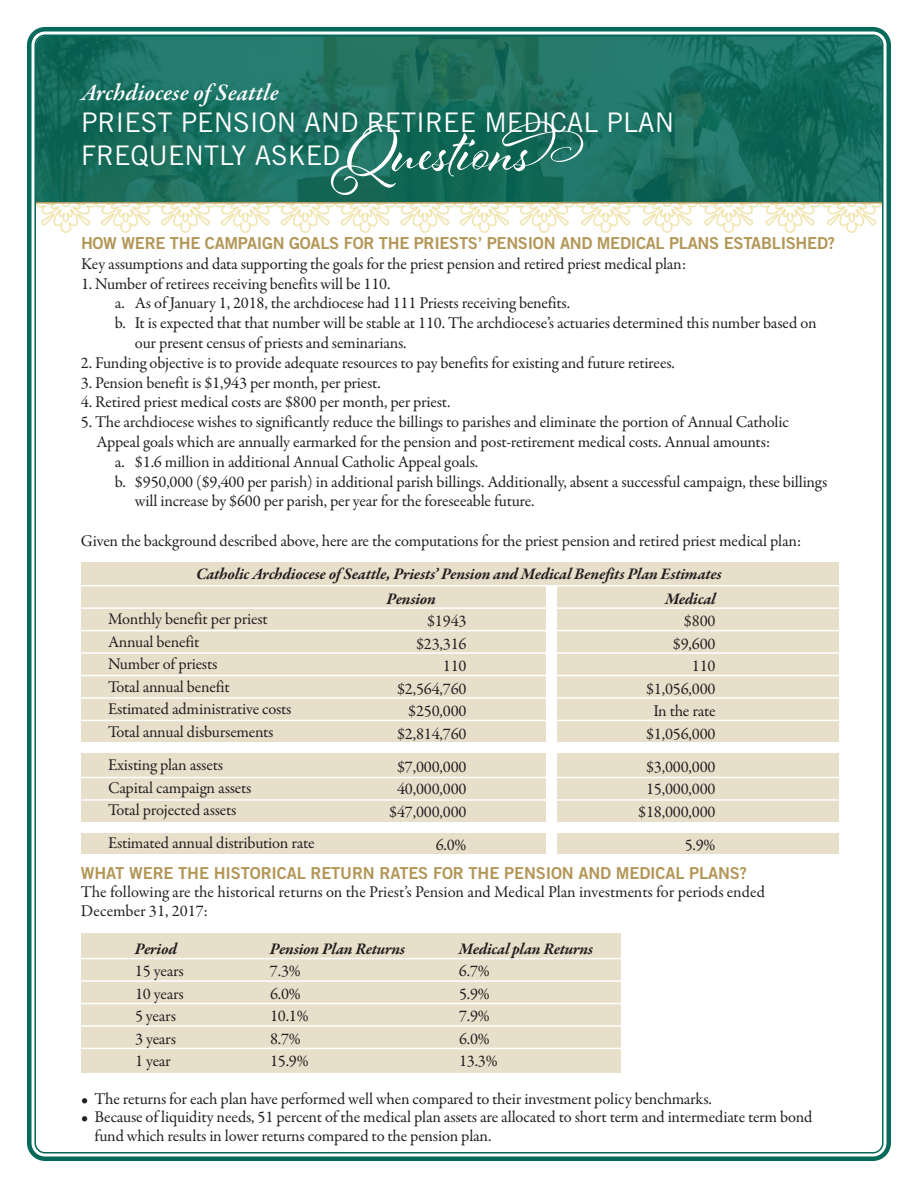
<style>
.page{position:relative;width:918px;height:1188px;background:#fff}
.page>*{position:absolute;margin:0;border:0;box-sizing:border-box;transform-origin:0 0}
.t1{font:69px "Al Fresco";color:#fff}
.t2{font:27px/32.4px "Trade Gothic LT Std";color:#fff}
.t3{font:italic 600 24px "Garamond Premr Pro";color:#fff}
.t4{font:16.5px/22.5px "Garamond Premr Pro";letter-spacing:-.01em;color:#231f20}
.t5{font:16.5px "Trade Gothic LT Std Bd 2";letter-spacing:-.02em;color:#b39758}
.t6{font:italic 700 16.5px "Garamond Premr Pro";letter-spacing:-.015em;color:#231f20}
</style>
<div class="page">
<svg style="left:37px;top:204px;width:844px;height:29px"></svg>
<div style="left:81px;top:933px;width:540px;height:139px;background:#e7dfca"></div>
<hr style="left:81px;top:958px;width:540px;height:1px;background:#fff">
<hr style="left:81px;top:980px;width:540px;height:2px;background:#fff">
<hr style="left:81px;top:1003px;width:540px;height:1px;background:#fff">
<hr style="left:81px;top:1025px;width:540px;height:2px;background:#fff">
<hr style="left:81px;top:1048px;width:540px;height:1px;background:#fff">
<div style="left:81px;top:563px;width:757px;height:291px;background:#e7dfca"></div>
<hr style="left:81px;top:630px;width:761px;height:1px;background:#fff">
<hr style="left:81px;top:607px;width:761px;height:2px;background:#fff">
<hr style="left:81px;top:585px;width:761px;height:1px;background:#fff">
<hr style="left:81px;top:652px;width:761px;height:2px;background:#fff">
<hr style="left:81px;top:675px;width:761px;height:1px;background:#fff">
<hr style="left:81px;top:777px;width:761px;height:1px;background:#fff">
<hr style="left:81px;top:697px;width:761px;height:2px;background:#fff">
<hr style="left:81px;top:799px;width:761px;height:2px;background:#fff">
<hr style="left:81px;top:720px;width:761px;height:1px;background:#fff">
<div style="left:81px;top:742px;width:762px;height:11px;background:#fff"></div>
<div style="left:81px;top:822px;width:762px;height:10px;background:#fff"></div>
<img style="left:37px;top:37px;width:844px;height:165px">
<div style="left:71px;top:82px;width:607px;height:99px;background:#066a5b;opacity:.75"></div>
<div style="left:27px;top:27px;width:864px;height:1134px;border:4px solid #066a5b;border-radius:16px"></div>
<div style="left:546px;top:586px;width:11px;height:269px;background:#fff"></div>
<hr style="left:36px;top:202px;width:846px;height:1px;background:#b39758">
<h3 class="t3" style="left:81px;top:78px;width:199px">Archdiocese of Seattle</h3>
<h2 class="t2" style="left:81px;top:106px;width:595px">PRIEST PENSION AND RETIREE MEDICAL PLAN<br>FREQUENTLY ASKED</h2>
<h1 class="t1" style="left:331px;top:105px;width:270px">Questions</h1>
<p class="t5" style="left:81px;top:233px;width:756px">HOW WERE THE CAMPAIGN GOALS FOR THE PRIESTS’ PENSION AND MEDICAL PLANS ESTABLISHED?</p>
<p class="t4" style="left:81px;top:253px;width:607px">Key assumptions and data supporting the goals for the priest pension and retired priest medical plan:</p>
<p class="t4" style="left:81px;top:272px;width:311px">1. Number of retirees receiving benefits will be 110.</p>
<p class="t4" style="left:115px;top:292px;width:457px">a. As of January 1, 2018, the archdiocese had 111 Priests receiving benefits.</p>
<p class="t4" style="left:115px;top:312px;width:703px">b. It is expected that that number will be stable at 110. The archdiocese’s actuaries determined this number based on</p>
<p class="t4" style="left:135px;top:332px;width:273px">our present census of priests and seminarians.</p>
<p class="t4" style="left:81px;top:352px;width:596px">2. Funding objective is to provide adequate resources to pay benefits for existing and future retirees.</p>
<p class="t4" style="left:81px;top:371px;width:301px">3. Pension benefit is $1,943 per month, per priest.</p>
<p class="t4" style="left:81px;top:391px;width:371px">4. Retired priest medical costs are $800 per month, per priest.</p>
<p class="t4" style="left:81px;top:411px;width:710px">5. The archdiocese wishes to significantly reduce the billings to parishes and eliminate the portion of Annual Catholic</p>
<p class="t4" style="left:97px;top:431px;width:675px">Appeal goals which are annually earmarked for the pension and post-retirement medical costs. Annual amounts:</p>
<p class="t4" style="left:115px;top:451px;width:365px">a. $1.6 million in additional Annual Catholic Appeal goals.</p>
<p class="t4" style="left:115px;top:470px;width:714px">b. $950,000 ($9,400 per parish) in additional parish billings. Additionally, absent a successful campaign, these billings</p>
<p class="t4" style="left:135px;top:490px;width:401px">will increase by $600 per parish, per year for the foreseeable future.</p>
<p class="t4" style="left:81px;top:530px;width:722px">Given the background described above, here are the computations for the priest pension and retired priest medical plan:</p>
<p class="t6" style="left:196px;top:564px;width:527px">Catholic Archdiocese of Seattle, Priests’ Pension and Medical Benefits Plan Estimates</p>
<p class="t4" style="left:108px;top:608px;width:185px">Monthly benefit per priest<br>Annual benefit<br>Number of priests<br>Total annual benefit<br>Estimated administrative costs<br>Total annual disbursements</p>
<p class="t4" style="left:108px;top:754px;width:145px">Existing plan assets<br>Capital campaign assets<br>Total projected assets</p>
<p class="t4" style="left:108px;top:832px;width:208px">Estimated annual distribution rate</p>
<p class="t6" style="left:387px;top:588px;width:51px">Pension</p>
<p class="t4" style="left:397px;top:610px;width:71px;text-align:right">$1943 $23,316<br>110 $2,564,760 $250,000 $2,814,760</p>
<p class="t4" style="left:389px;top:756px;width:79px;text-align:center">$7,000,000<br>40,000,000 $47,000,000</p>
<p class="t4" style="left:436px;top:834px;width:32px">6.0%</p>
<p class="t6" style="left:665px;top:588px;width:52px">Medical</p>
<p class="t4" style="left:646px;top:610px;width:71px;text-align:right">$800 $9,600<br>110 $1,056,000<br>In the rate $1,056,000</p>
<p class="t4" style="left:638px;top:756px;width:79px;text-align:center">$3,000,000<br>15,000,000 $18,000,000</p>
<p class="t4" style="left:685px;top:834px;width:32px">5.9%</p>
<p class="t5" style="left:81px;top:862px;width:668px">WHAT WERE THE HISTORICAL RETURN RATES FOR THE PENSION AND MEDICAL PLANS?</p>
<p class="t4" style="left:81px;top:883px;width:686px;line-height:18.8px">The following are the historical returns on the Priest’s Pension and Medical Plan investments for periods ended<br>December 31, 2017:</p>
<p class="t6" style="left:135px;top:938px;width:44px">Period</p>
<p class="t6" style="left:270px;top:938px;width:137px">Pension Plan Returns</p>
<p class="t6" style="left:459px;top:938px;width:136px">Medical plan Returns</p>
<p class="t4" style="left:135px;top:960px;width:50px">15 years</p>
<p class="t4" style="left:270px;top:960px;width:32px">7.3%</p>
<p class="t4" style="left:459px;top:960px;width:32px">6.7%</p>
<p class="t4" style="left:135px;top:983px;width:50px">10 years</p>
<p class="t4" style="left:270px;top:983px;width:32px">6.0%</p>
<p class="t4" style="left:459px;top:983px;width:32px">5.9%</p>
<p class="t4" style="left:135px;top:1005px;width:43px">5 years</p>
<p class="t4" style="left:270px;top:1005px;width:40px">10.1%</p>
<p class="t4" style="left:459px;top:1005px;width:32px">7.9%</p>
<p class="t4" style="left:135px;top:1028px;width:43px">3 years</p>
<p class="t4" style="left:270px;top:1028px;width:32px">8.7%</p>
<p class="t4" style="left:459px;top:1028px;width:32px">6.0%</p>
<p class="t4" style="left:135px;top:1050px;width:37px">1 year</p>
<p class="t4" style="left:270px;top:1050px;width:40px">15.9%</p>
<p class="t4" style="left:459px;top:1050px;width:40px">13.3%</p>
<p class="t4" style="left:81px;top:1088px;width:632px">• The returns for each plan have performed well when compared to their investment policy benchmarks.</p>
<p class="t4" style="left:95px;top:1108px;width:719px;line-height:18.8px;text-indent:-13px">• Because of liquidity needs, 51 percent of the medical plan assets are allocated to short term and intermediate term bond fund which results in lower returns compared to the pension plan.</p>
</div>
